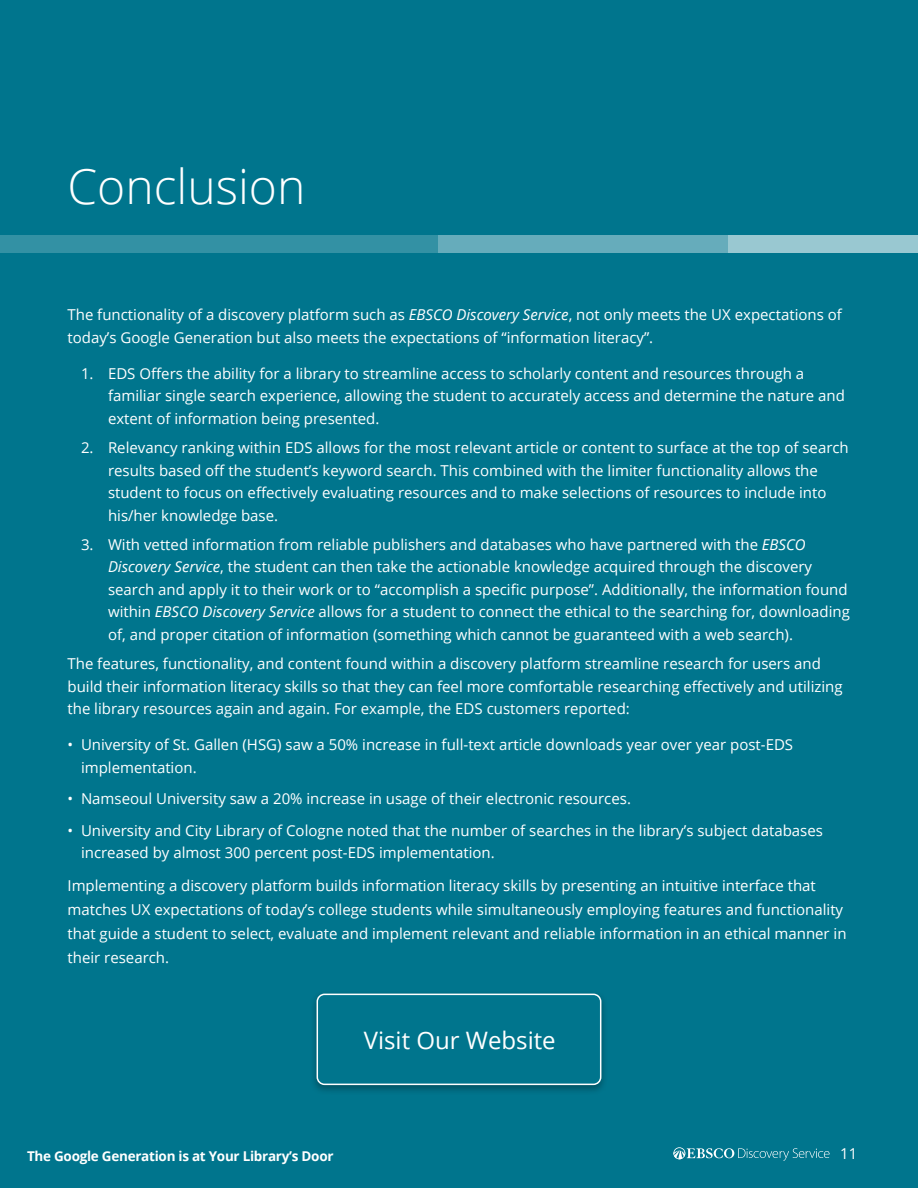
<style>
.page{position:relative;width:918px;height:1188px;background:#00758d}
.page>*{position:absolute;margin:0;border:0;box-sizing:border-box;transform-origin:0 0}
.t1{font:300 48px "Open Sans";color:#fff}
.t2{font:24px "Open Sans";color:#fff}
.t3{font:15px/22.5px "Open Sans";color:#fff}
.t4{font:700 13.5px "Open Sans";letter-spacing:-.02em;color:#fff}
.s1{font-style:italic}
</style>
<div class="page">
<div style="left:0;top:235px;width:438px;height:18px;background:#3391a4"></div>
<div style="left:438px;top:235px;width:290px;height:18px;background:#66acbb"></div>
<div style="left:728px;top:235px;width:190px;height:18px;background:#99c8d1"></div>
<div style="left:310px;top:990px;width:299px;height:106px;background:#000;opacity:.3"></div>
<div style="left:317px;top:994px;width:284px;height:90px;background:#00758d;border-radius:7px"></div>
<div style="left:317px;top:994px;width:284px;height:91px;border:2px solid #fff;border-radius:7px"></div>
<svg style="left:673px;top:1147px;width:157px;height:14px"></svg>
<h1 class="t1" style="left:68px;top:153px;width:239px">Conclusion</h1>
<p class="t3" style="left:68px;top:303px;width:776px">The functionality of a discovery platform such as <span class="s1">EBSCO Discovery Service</span>, not only meets the UX expectations of today’s Google Generation but also meets the expectations of “information literacy”.</p>
<p class="t3" style="left:108px;top:362px;width:738px;text-indent:-27px">1. EDS Offers the ability for a library to streamline access to scholarly content and resources through a familiar single search experience, allowing the student to accurately access and determine the nature and extent of information being presented.</p>
<p class="t3" style="left:108px;top:436px;width:742px;text-indent:-27px">2. Relevancy ranking within EDS allows for the most relevant article or content to surface at the top of search results based off the student’s keyword search. This combined with the limiter functionality allows the student to focus on effectively evaluating resources and to make selections of resources to include into his/her knowledge base.</p>
<p class="t3" style="left:108px;top:533px;width:743px;text-indent:-27px">3. With vetted information from reliable publishers and databases who have partnered with the <span class="s1">EBSCO Discovery Service</span>, the student can then take the actionable knowledge acquired through the discovery search and apply it to their work or to “accomplish a specific purpose”. Additionally, the information found within <span class="s1">EBSCO Discovery Service</span> allows for a student to connect the ethical to the searching for, downloading of, and proper citation of information (something which cannot be guaranteed with a web search).</p>
<p class="t3" style="left:68px;top:652px;width:777px">The features, functionality, and content found within a discovery platform streamline research for users and build their information literacy skills so that they can feel more comfortable researching effectively and utilizing the library resources again and again. For example, the EDS customers reported:</p>
<p class="t3" style="left:81px;top:733px;width:714px;text-indent:-14px">• University of St. Gallen (HSG) saw a 50% increase in full-text article downloads year over year post-EDS implementation.</p>
<p class="t3" style="left:68px;top:787px;width:565px">• Namseoul University saw a 20% increase in usage of their electronic resources.</p>
<p class="t3" style="left:81px;top:819px;width:743px;text-indent:-14px">• University and City Library of Cologne noted that the number of searches in the library’s subject databases increased by almost 300 percent post-EDS implementation.</p>
<p class="t3" style="left:68px;top:873px;width:781px;line-height:24px">Implementing a discovery platform builds information literacy skills by presenting an intuitive interface that matches UX expectations of today’s college students while simultaneously employing features and functionality that guide a student to select, evaluate and implement relevant and reliable information in an ethical manner in their research.</p>
<h2 class="t2" style="left:364px;top:1023px;width:193px">Visit Our Website</h2>
<p class="t4" style="left:27px;top:1147px;width:308px">The Google Generation is at Your Library’s Door</p>
<p class="t3" style="left:840px;top:1142px;width:19px">11</p>
</div>
